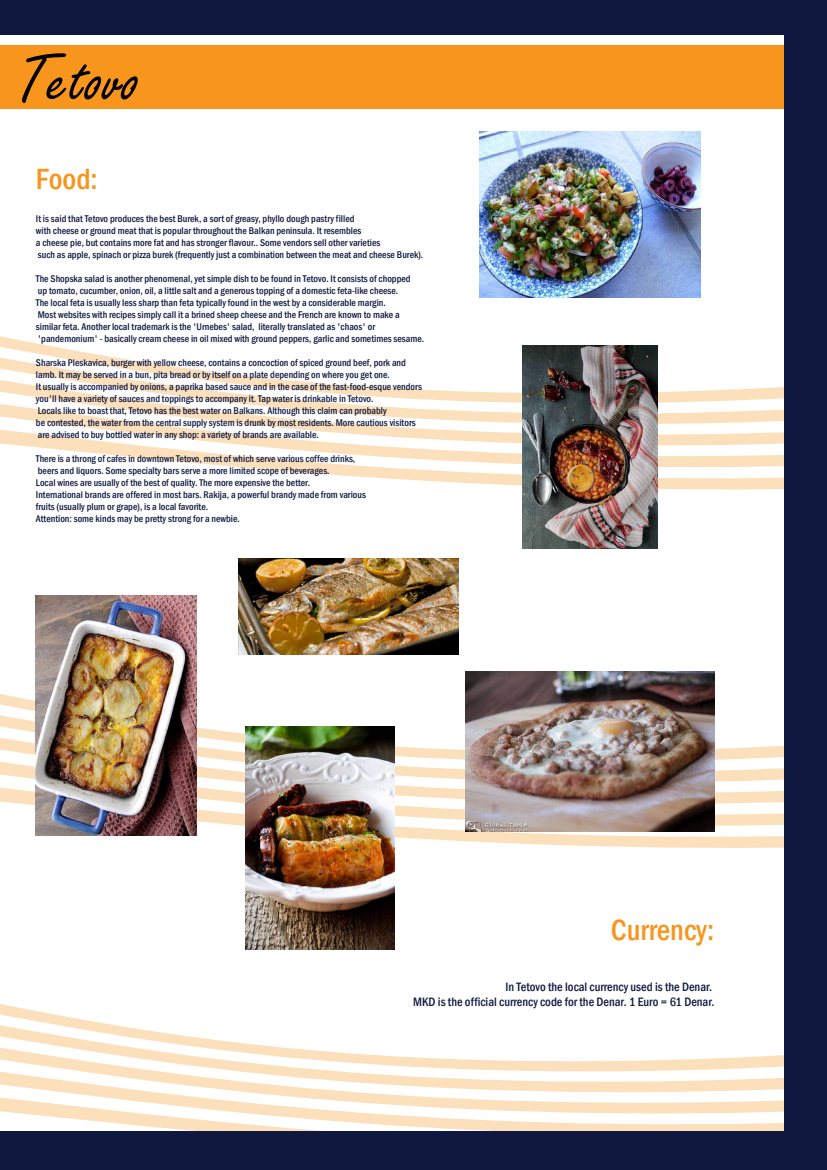
<style>
.page{position:relative;width:827px;height:1170px;background:#fff}
.page>*{position:absolute;margin:0;border:0;box-sizing:border-box;transform-origin:0 0}
.t1{font:71.95px "Freestyle Script";color:#000}
.t2{font:500 condensed 30px "Franklin Gothic";color:#f7951d}
.t3{font:500 condensed 12.5px/15px "Franklin Gothic";color:#0f1940;text-align:right}
.t4{font:500 condensed 10px/12px "Franklin Gothic";color:#0f1940}
</style>
<div class="page">
<svg style="left:398px;top:479px;width:386px;height:10px;fill:#fcdfbb"></svg>
<svg style="left:251px;top:468px;width:533px;height:11px"></svg>
<svg style="left:144px;top:458px;width:640px;height:10px;fill:#fcdfbb"></svg>
<svg style="left:0;top:283px;width:784px;height:175px"></svg>
<svg style="left:245px;top:837px;width:539px;height:11px;fill:#fcdfbb"></svg>
<svg style="left:35px;top:826px;width:749px;height:11px"></svg>
<svg style="left:0;top:641px;width:784px;height:175px"></svg>
<svg style="left:145px;top:1126px;width:639px;height:5px;fill:#fcdfbb"></svg>
<svg style="left:0;top:1004px;width:784px;height:122px"></svg>
<div style="left:0;top:46px;width:827px;height:62px;background:#f7951d"></div>
<div style="left:784px;top:0;width:43px;height:1170px;background:#0f1940"></div>
<div style="left:0;top:0;width:796px;height:34px;background:#0f1940"></div>
<div style="left:0;top:1131px;width:825px;height:39px;background:#0f1940"></div>
<img style="left:480px;top:131px;width:220px;height:166px">
<img style="left:522px;top:345px;width:136px;height:204px">
<img style="left:246px;top:726px;width:148px;height:223px">
<img style="left:36px;top:595px;width:160px;height:240px">
<img style="left:238px;top:558px;width:221px;height:97px">
<img style="left:466px;top:671px;width:248px;height:160px">
<h1 class="t1" style="left:17px;top:41px;width:125px">Tetovo</h1>
<h2 class="t2" style="left:36px;top:159px;width:63px">Food:</h2>
<p class="t4" style="left:36px;top:212px;width:389px">It is said that Tetovo produces the best Burek, a sort of greasy, phyllo dough pastry filled<br>with cheese or ground meat that is popular throughout the Balkan peninsula. It resembles<br>a cheese pie, but contains more fat and has stronger flavour.. Some vendors sell other varieties<br>such as apple, spinach or pizza burek (frequently just a combination between the meat and cheese Burek).</p>
<p class="t4" style="left:36px;top:272px;width:390px">The Shopska salad is another phenomenal, yet simple dish to be found in Tetovo. It consists of chopped<br>up tomato, cucumber, onion, oil, a little salt and a generous topping of a domestic feta-like cheese.<br>The local feta is usually less sharp than feta typically found in the west by a considerable margin.<br>Most websites with recipes simply call it a brined sheep cheese and the French are known to make a similar feta. Another local trademark is the 'Urnebes' salad, literally translated as 'chaos' or 'pandemonium' - basically cream cheese in oil mixed with ground peppers, garlic and sometimes sesame.</p>
<p class="t4" style="left:36px;top:356px;width:388px">Sharska Pleskavica, burger with yellow cheese, contains a concoction of spiced ground beef, pork and lamb. It may be served in a bun, pita bread or by itself on a plate depending on where you get one.<br>It usually is accompanied by onions, a paprika based sauce and in the case of the fast-food-esque vendors you'll have a variety of sauces and toppings to accompany it. Tap water is drinkable in Tetovo.<br>Locals like to boast that, Tetovo has the best water on Balkans. Although this claim can probably<br>be contested, the water from the central supply system is drunk by most residents. More cautious visitors are advised to buy bottled water in any shop: a variety of brands are available.</p>
<p class="t4" style="left:36px;top:452px;width:332px">There is a throng of cafes in downtown Tetovo, most of which serve various coffee drinks, beers and liquors. Some specialty bars serve a more limited scope of beverages.<br>Local wines are usually of the best of quality. The more expensive the better.<br>International brands are offered in most bars. Rakija, a powerful brandy made from various fruits (usually plum or grape), is a local favorite.<br>Attention: some kinds may be pretty strong for a newbie.</p>
<h2 class="t2" style="left:611px;top:910px;width:105px">Currency:</h2>
<p class="t3" style="left:413px;top:979px;width:303px">In Tetovo the local currency used is the Denar.<br>MKD is the official currency code for the Denar. 1 Euro = 61 Denar.</p>
</div>
